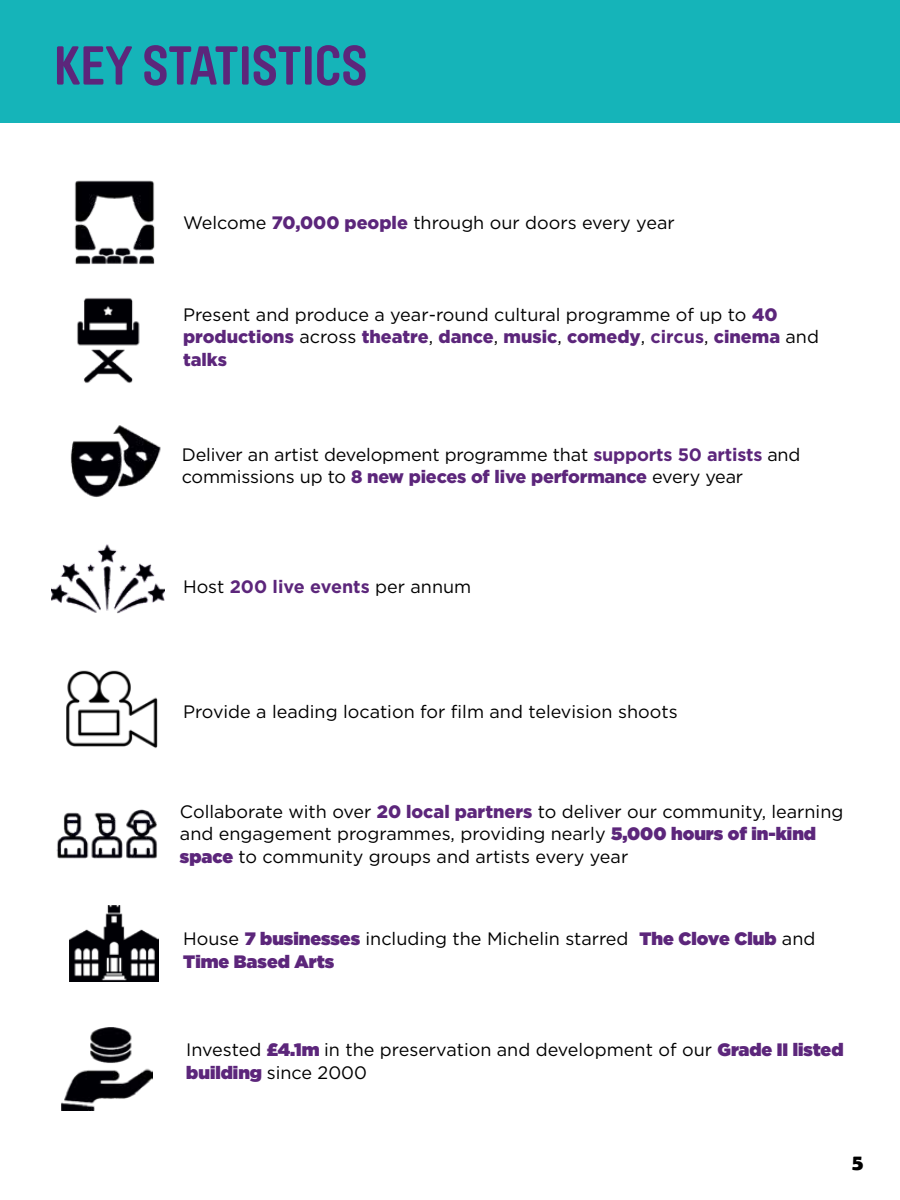
<style>
.page{position:relative;width:900px;height:1200px;background:#fff}
.page>*{position:absolute;margin:0;border:0;box-sizing:border-box;transform-origin:0 0}
.t1{font:700 54px "Brauer Neue Std";color:#5c267b}
.t2{font:700 22.5px "Berlin Sans FB Demi";color:#000}
.t3{font:18px/22.5px "Gotham";color:#000}
.t4{font:900 18px/22.5px "Gotham";color:#5c267b}
.t5{font:700 18px "Gotham";color:#5c267b}
.s1{font-weight:900;color:#5c267b}
.s2{font-weight:700;color:#5c267b}
.s3{font-weight:400;color:#000}
</style>
<div class="page">
<div style="left:0;top:0;width:900px;height:122px;background:#15b4b9"></div>
<img style="left:74px;top:180px;width:81px;height:84px">
<img style="left:70px;top:905px;width:89px;height:76px">
<img style="left:77px;top:298px;width:63px;height:85px">
<img style="left:51px;top:544px;width:114px;height:70px">
<img style="left:56px;top:809px;width:101px;height:50px">
<img style="left:70px;top:425px;width:91px;height:72px">
<img style="left:66px;top:670px;width:92px;height:78px">
<img style="left:61px;top:1027px;width:91px;height:83px">
<h1 class="t1" style="left:54px;top:35px;width:315px">KEY STATISTICS</h1>
<p class="t3" style="left:183px;top:211px;width:493px">Welcome <span class="s1">70,000 people</span> through our doors every year</p>
<p class="t3" style="left:183px;top:303px;width:637px">Present and produce a year-round cultural programme of up to <span class="s1">40 productions</span> across <span class="s1">theatre</span>, <span class="s1">dance</span>, <span class="s1">music</span>, <span class="s1">comedy</span>, <span class="s2">circus</span>, <span class="s1">cinema</span> and <span class="s1">talks</span></p>
<p class="t3" style="left:182px;top:443px;width:620px">Deliver an artist development programme that <span class="s2">supports 50 artists</span> and commissions up to <span class="s1">8 new pieces of live performance</span> every year</p>
<p class="t5" style="left:183px;top:574px;width:290px"><span class="s3">Host</span> 200 live events <span class="s3">per annum</span></p>
<p class="t3" style="left:183px;top:700px;width:496px">Provide a leading location for film and television shoots</p>
<p class="t3" style="left:180px;top:800px;width:665px">Collaborate with over <span class="s1">20 local partners</span> to deliver our community, learning and engagement programmes, providing nearly <span class="s1">5,000 hours of in-kind space</span> to community groups and artists every year</p>
<p class="t4" style="left:183px;top:927px;width:634px"><span class="s3">House</span> 7 businesses <span class="s3">including the Michelin starred</span> The Clove Club <span class="s3">and<br></span>Time Based Arts</p>
<p class="t3" style="left:186px;top:1038px;width:659px">Invested <span class="s1">£4.1m</span> in the preservation and development of our <span class="s1">Grade II listed building</span> since 2000</p>
<p class="t2" style="left:852px;top:1149px;width:13px">5</p>
</div>
